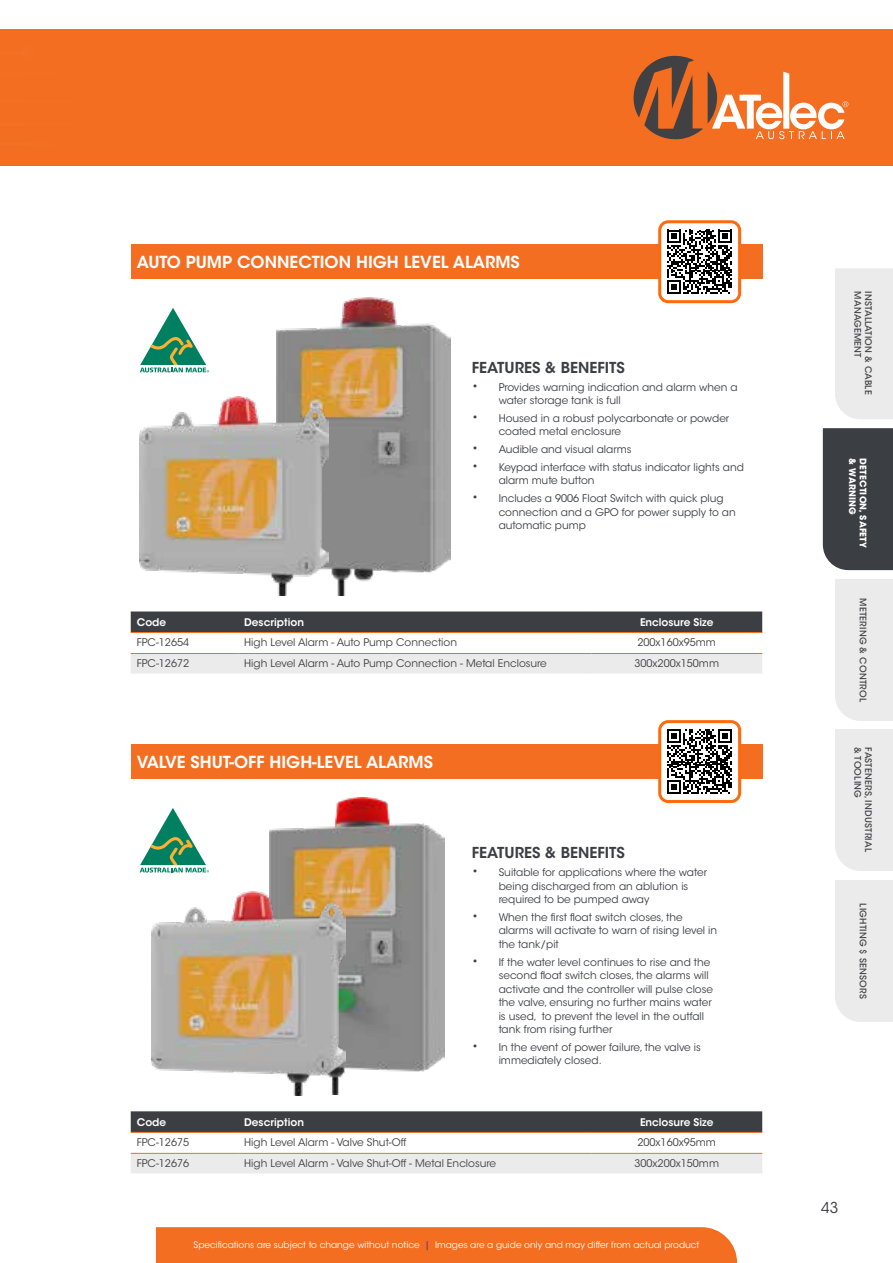
<style>
.page{position:relative;width:893px;height:1263px;background:#fff}
.page>*{position:absolute;margin:0;border:0;box-sizing:border-box;transform-origin:0 0}
.t1{font:600 16.5px "ITC Avant Garde Std";color:#fff}
.t2{font:600 15px "ITC Avant Garde Std";color:#3b3e42}
.t3{font:15px "ITC Avant Garde Std";color:#3b3e42}
.t4{font:10.5px/13.5px "ITC Avant Garde Std";color:#3b3e42}
.t5{font:10.5px "ITC Avant Garde Std";color:#414042}
.t6{font:600 10.5px "ITC Avant Garde Std";color:#fff}
.t7{font:9px "ITC Avant Garde Std";color:#fff}
.t8{font:500 9px "ITC Avant Garde Std";letter-spacing:.025em;color:#414042}
.t9{font:700 9px "ITC Avant Garde Std";letter-spacing:.025em;color:#fff}
.s1{font-size:13.5px;color:#414042}
.s2{color:#3b3e42}
</style>
<div class="page">
<div style="left:156px;top:1227px;width:581px;height:36px;background:#f36e21"></div>
<div style="left:0;top:29px;width:893px;height:137px;background:#f36e21"></div>
<div style="left:835px;top:579px;width:58px;height:142px;background:#ebebec"></div>
<div style="left:835px;top:729px;width:58px;height:142px;background:#ebebec"></div>
<div style="left:835px;top:880px;width:58px;height:142px;background:#ebebec"></div>
<div style="left:823px;top:428px;width:70px;height:142px;background:#3b3e42"></div>
<div style="left:835px;top:268px;width:58px;height:151px;background:#ebebec"></div>
<svg style="left:633px;top:55px;width:215px;height:85px"></svg>
<div style="left:131px;top:244px;width:631px;height:35px;background:#f36e21"></div>
<div style="left:131px;top:611px;width:631px;height:21px;background:#3b3e42"></div>
<div style="left:131px;top:654px;width:631px;height:20px;background:#ebebec"></div>
<hr style="left:131px;top:632px;width:107px;height:1px;background:#f36e21">
<hr style="left:238px;top:632px;width:353px;height:1px;background:#f36e21">
<hr style="left:591px;top:632px;width:171px;height:1px;background:#f36e21">
<hr style="left:131px;top:653px;width:107px;height:1px;background:#f36e21">
<hr style="left:238px;top:653px;width:353px;height:1px;background:#f36e21">
<hr style="left:591px;top:653px;width:171px;height:1px;background:#f36e21">
<div style="left:660px;top:222px;width:80px;height:80px;background:#fff;border-radius:9px"></div>
<svg style="left:667px;top:230px;width:65px;height:64px"></svg>
<div style="left:658px;top:220px;width:83px;height:83px;border:3px solid #ff6a0c;border-radius:9px"></div>
<img style="left:277px;top:298px;width:174px;height:297px">
<img style="left:140px;top:397px;width:188px;height:198px">
<div style="left:131px;top:744px;width:631px;height:35px;background:#f36e21"></div>
<svg style="left:131px;top:1111px;width:631px;height:21px;background:#3f4144"></svg>
<div style="left:131px;top:1154px;width:631px;height:19px;background:#ebebec"></div>
<hr style="left:131px;top:1132px;width:107px;height:1px;background:#f36e21">
<hr style="left:238px;top:1132px;width:353px;height:1px;background:#f36e21">
<hr style="left:591px;top:1132px;width:171px;height:1px;background:#f36e21">
<hr style="left:131px;top:1153px;width:107px;height:1px;background:#f36e21">
<hr style="left:238px;top:1153px;width:353px;height:1px;background:#f36e21">
<hr style="left:591px;top:1153px;width:171px;height:1px;background:#f36e21">
<div style="left:660px;top:722px;width:80px;height:79px;background:#fff;border-radius:9px"></div>
<svg style="left:667px;top:729px;width:65px;height:65px"></svg>
<div style="left:658px;top:720px;width:83px;height:83px;border:3px solid #ff6a0c;border-radius:9px"></div>
<img style="left:270px;top:797px;width:174px;height:275px">
<img style="left:151px;top:892px;width:194px;height:204px">
<svg style="left:140px;top:308px;width:70px;height:65px"></svg>
<svg style="left:139px;top:808px;width:70px;height:65px"></svg>
<h1 class="t1" style="left:137px;top:252px;width:385px">AUTO PUMP CONNECTION HIGH LEVEL ALARMS</h1>
<h2 class="t2" style="left:472px;top:358px;width:155px">FEATURES &amp; BENEFITS</h2>
<p class="t4" style="left:499px;top:380px;width:241px;text-indent:-27px"><span class="s1">•</span> Provides warning indication and alarm when a water storage tank is full</p>
<p class="t4" style="left:499px;top:411px;width:232px;text-indent:-27px"><span class="s1">•</span> Housed in a robust polycarbonate or powder coated metal enclosure</p>
<p class="t4" style="left:472px;top:443px;width:161px"><span class="s1">•</span> Audible and visual alarms</p>
<p class="t4" style="left:499px;top:460px;width:247px;text-indent:-27px"><span class="s1">•</span> Keypad interface with status indicator lights and alarm mute button</p>
<p class="t4" style="left:499px;top:492px;width:239px;text-indent:-27px"><span class="s1">•</span> Includes a 9006 Float Switch with quick plug connection and a GPO for power supply to an automatic pump</p>
<p class="t6" style="left:137px;top:615px;width:31px">Code</p>
<p class="t6" style="left:244px;top:615px;width:61px">Description</p>
<p class="t6" style="left:640px;top:615px;width:75px">Enclosure Size</p>
<p class="t5" style="left:137px;top:636px;width:54px">FPC-12654</p>
<p class="t5" style="left:244px;top:636px;width:214px">High Level Alarm - Auto Pump Connection</p>
<p class="t5" style="left:637px;top:636px;width:80px">200x160x95mm</p>
<p class="t5" style="left:137px;top:657px;width:54px">FPC-12672</p>
<p class="t5" style="left:244px;top:657px;width:304px">High Level Alarm - Auto Pump Connection - Metal Enclosure</p>
<p class="t5" style="left:634px;top:657px;width:86px">300x200x150mm</p>
<h1 class="t1" style="left:137px;top:751px;width:298px">VALVE SHUT-OFF HIGH-LEVEL ALARMS</h1>
<h2 class="t2" style="left:472px;top:843px;width:155px">FEATURES &amp; BENEFITS</h2>
<p class="t4" style="left:499px;top:865px;width:210px;text-indent:-27px"><span class="s1">•</span> Suitable for applications where the water being discharged from an ablution is required to be pumped away</p>
<p class="t4" style="left:499px;top:910px;width:220px;text-indent:-27px"><span class="s1">•</span> When the first float switch closes, the alarms will activate to warn of rising level in the tank/pit</p>
<p class="t4" style="left:499px;top:955px;width:216px;text-indent:-27px"><span class="s1">•</span> If the water level continues to rise and the second float switch closes, the alarms will activate and the controller will pulse close the valve, ensuring no further mains water is used, to prevent the level in the outfall tank from rising further</p>
<p class="t4" style="left:499px;top:1040px;width:204px;text-indent:-27px"><span class="s1">•</span> In the event of power failure, the valve is immediately closed.</p>
<p class="t6" style="left:137px;top:1115px;width:31px">Code</p>
<p class="t6" style="left:244px;top:1115px;width:61px">Description</p>
<p class="t6" style="left:640px;top:1115px;width:75px">Enclosure Size</p>
<p class="t5" style="left:137px;top:1136px;width:54px">FPC-12675</p>
<p class="t5" style="left:244px;top:1136px;width:164px">High Level Alarm - Valve Shut-Off</p>
<p class="t5" style="left:637px;top:1136px;width:80px">200x160x95mm</p>
<p class="t5" style="left:137px;top:1157px;width:54px">FPC-12676</p>
<p class="t5" style="left:244px;top:1157px;width:253px">High Level Alarm - Valve Shut-Off - Metal Enclosure</p>
<p class="t5" style="left:634px;top:1157px;width:86px">300x200x150mm</p>
<p class="t7" style="left:194px;top:1239px;width:507px">Specifications are subject to change without notice <span class="s2">|</span> Images are a guide only and may differ from actual product</p>
<p class="t8" style="left:863px;top:291px;width:68px;rotate:90deg">MANAGEMENT</p>
<p class="t8" style="left:874px;top:291px;width:105px;rotate:90deg">INSTALLATION &amp; CABLE</p>
<p class="t9" style="left:858px;top:458px;width:58px;rotate:90deg">&amp; WARNING</p>
<p class="t9" style="left:869px;top:458px;width:91px;rotate:90deg">DETECTION, SAFETY</p>
<p class="t8" style="left:869px;top:598px;width:105px;rotate:90deg">METERING &amp; CONTROL</p>
<p class="t8" style="left:863px;top:747px;width:52px;rotate:90deg">&amp; TOOLING</p>
<p class="t8" style="left:874px;top:747px;width:106px;rotate:90deg">FASTENERS, INDUSTRIAL</p>
<p class="t8" style="left:869px;top:903px;width:97px;rotate:90deg">LIGHTING $ SENSORS</p>
<h2 class="t3" style="left:821px;top:1198px;width:19px">43</h2>
</div>
